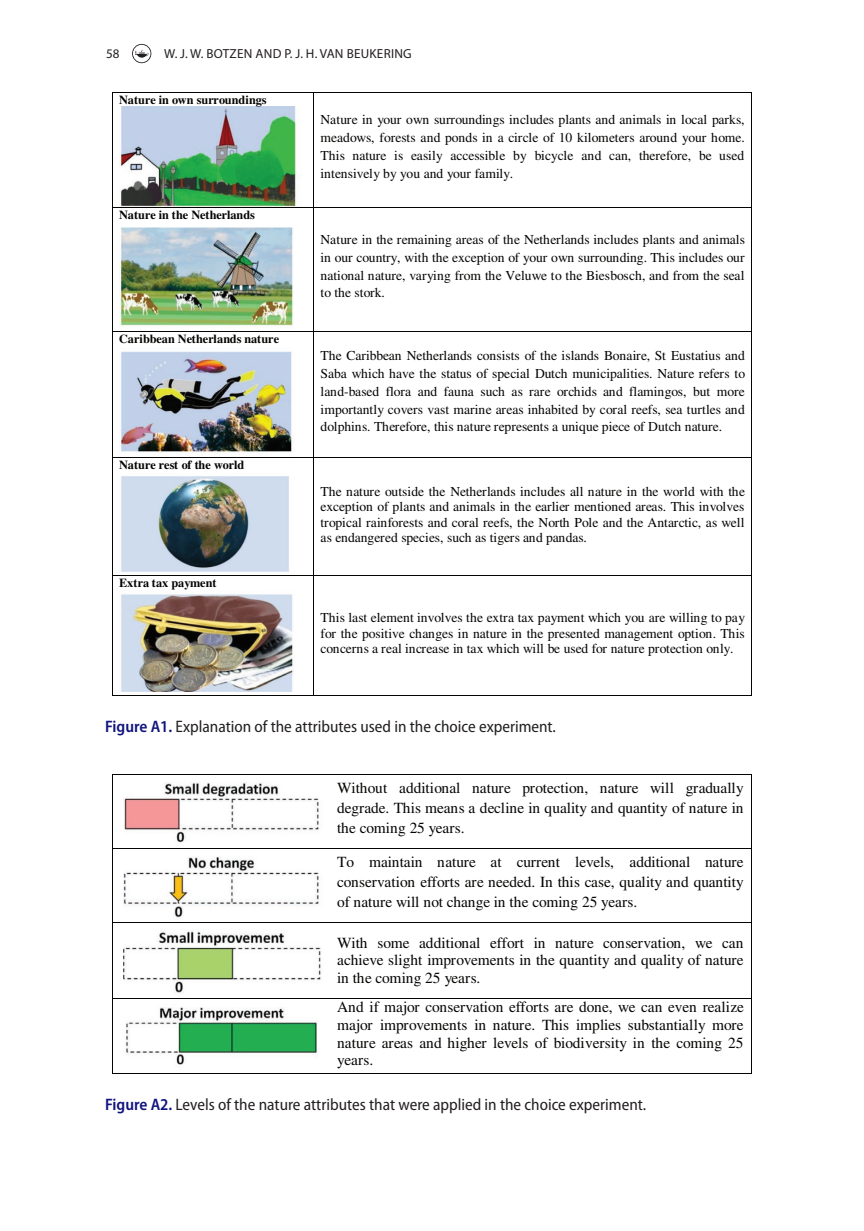
<style>
.page{position:relative;width:864px;height:1231px;background:#fff}
.page>*{position:absolute;margin:0;border:0;box-sizing:border-box;transform-origin:0 0}
.t1{font:semi-condensed 16.62px "Myriad Pro";color:#231f20}
.t2{font:15.4px/17.5px "Times";color:#040503;text-align:justify}
.t3{font:13.65px/17.7px "Times";color:#040503;text-align:justify}
.t4{font:13.12px "Myriad Pro";letter-spacing:.02em;color:#231f20}
.t5{font:700 12.25px "Times";color:#040503}
.s1{font-weight:600;color:#10147e}
</style>
<div class="page">
<img style="left:119px;top:106px;width:178px;height:585px">
<hr style="left:112px;top:92px;width:201px;height:1px;background:#040503">
<hr style="left:313px;top:92px;width:438px;height:1px;background:#040503">
<hr style="left:112px;top:93px;width:1px;height:114px;background:#040503">
<hr style="left:313px;top:93px;width:1px;height:114px;background:#040503">
<hr style="left:751px;top:93px;width:1px;height:114px;background:#040503">
<hr style="left:112px;top:207px;width:201px;height:1px;background:#040503">
<hr style="left:313px;top:207px;width:438px;height:1px;background:#040503">
<hr style="left:112px;top:208px;width:1px;height:123px;background:#040503">
<hr style="left:313px;top:208px;width:1px;height:123px;background:#040503">
<hr style="left:751px;top:208px;width:1px;height:123px;background:#040503">
<hr style="left:112px;top:331px;width:201px;height:1px;background:#040503">
<hr style="left:313px;top:331px;width:438px;height:1px;background:#040503">
<hr style="left:112px;top:332px;width:1px;height:125px;background:#040503">
<hr style="left:313px;top:332px;width:1px;height:125px;background:#040503">
<hr style="left:751px;top:332px;width:1px;height:125px;background:#040503">
<hr style="left:112px;top:457px;width:201px;height:1px;background:#040503">
<hr style="left:313px;top:457px;width:438px;height:1px;background:#040503">
<hr style="left:112px;top:458px;width:1px;height:117px;background:#040503">
<hr style="left:313px;top:458px;width:1px;height:117px;background:#040503">
<hr style="left:751px;top:458px;width:1px;height:117px;background:#040503">
<hr style="left:112px;top:575px;width:201px;height:1px;background:#040503">
<hr style="left:313px;top:575px;width:438px;height:1px;background:#040503">
<hr style="left:112px;top:576px;width:1px;height:119px;background:#040503">
<hr style="left:112px;top:695px;width:201px;height:1px;background:#040503">
<hr style="left:313px;top:576px;width:1px;height:119px;background:#040503">
<hr style="left:313px;top:695px;width:438px;height:1px;background:#040503">
<hr style="left:751px;top:576px;width:1px;height:119px;background:#040503">
<img style="left:123px;top:782px;width:624px;height:283px">
<hr style="left:112px;top:774px;width:217px;height:1px;background:#040503">
<hr style="left:329px;top:774px;width:422px;height:1px;background:#040503">
<hr style="left:112px;top:774px;width:1px;height:73px;background:#040503">
<hr style="left:751px;top:774px;width:1px;height:73px;background:#040503">
<hr style="left:112px;top:847px;width:217px;height:1px;background:#040503">
<hr style="left:329px;top:847px;width:422px;height:1px;background:#040503">
<hr style="left:112px;top:848px;width:1px;height:74px;background:#040503">
<hr style="left:751px;top:848px;width:1px;height:74px;background:#040503">
<hr style="left:112px;top:922px;width:217px;height:1px;background:#040503">
<hr style="left:329px;top:922px;width:422px;height:1px;background:#040503">
<hr style="left:112px;top:923px;width:1px;height:74px;background:#040503">
<hr style="left:751px;top:923px;width:1px;height:74px;background:#040503">
<hr style="left:112px;top:997px;width:217px;height:1px;background:#040503">
<hr style="left:329px;top:997px;width:422px;height:1px;background:#040503">
<hr style="left:112px;top:998px;width:1px;height:75px;background:#040503">
<hr style="left:112px;top:1073px;width:217px;height:1px;background:#040503">
<hr style="left:328px;top:1073px;width:423px;height:1px;background:#040503">
<hr style="left:751px;top:998px;width:1px;height:75px;background:#040503">
<svg style="left:132px;top:44px;width:19px;height:19px"></svg>
<p class="t4" style="left:106px;top:45px;width:15px">58</p>
<p class="t4" style="left:164px;top:45px;width:249px">W. J. W. BOTZEN AND P. J. H. VAN BEUKERING</p>
<p class="t5" style="left:119px;top:88px;width:149px">Nature in own surroundings</p>
<p class="t5" style="left:119px;top:203px;width:137px">Nature in the Netherlands</p>
<p class="t5" style="left:119px;top:327px;width:161px">Caribbean Netherlands nature</p>
<p class="t5" style="left:119px;top:453px;width:127px">Nature rest of the world</p>
<p class="t5" style="left:119px;top:571px;width:99px">Extra tax payment</p>
<p class="t3" style="left:320px;top:111px;width:425px">Nature in your own surroundings includes plants and animals in local parks, meadows, forests and ponds in a circle of 10 kilometers around your home.<br>This nature is easily accessible by bicycle and can, therefore, be used intensively by you and your family.</p>
<p class="t3" style="left:320px;top:230px;width:426px">Nature in the remaining areas of the Netherlands includes plants and animals in our country, with the exception of your own surrounding. This includes our national nature, varying from the Veluwe to the Biesbosch, and from the seal to the stork.</p>
<p class="t3" style="left:320px;top:347px;width:426px">The Caribbean Netherlands consists of the islands Bonaire, St Eustatius and Saba which have the status of special Dutch municipalities. Nature refers to land-based flora and fauna such as rare orchids and flamingos, but more importantly covers vast marine areas inhabited by coral reefs, sea turtles and dolphins. Therefore, this nature represents a unique piece of Dutch nature.</p>
<p class="t3" style="left:320px;top:483px;width:426px;line-height:15.6px">The nature outside the Netherlands includes all nature in the world with the exception of plants and animals in the earlier mentioned areas. This involves tropical rainforests and coral reefs, the North Pole and the Antarctic, as well as endangered species, such as tigers and pandas.</p>
<p class="t3" style="left:320px;top:610px;width:426px;line-height:15.6px">This last element involves the extra tax payment which you are willing to pay for the positive changes in nature in the presented management option. This concerns a real increase in tax which will be used for nature protection only.</p>
<p class="t1" style="left:105px;top:717px;width:452px"><span class="s1">Figure A1.</span> Explanation of the attributes used in the choice experiment.</p>
<p class="t2" style="left:337px;top:777px;width:408px;line-height:19.9px">Without additional nature protection, nature will gradually degrade. This means a decline in quality and quantity of nature in the coming 25 years.</p>
<p class="t2" style="left:337px;top:851px;width:408px;line-height:20.1px">To maintain nature at current levels, additional nature conservation efforts are needed. In this case, quality and quantity of nature will not change in the coming 25 years.</p>
<p class="t2" style="left:337px;top:933px;width:408px">With some additional effort in nature conservation, we can achieve slight improvements in the quantity and quality of nature in the coming 25 years.</p>
<p class="t2" style="left:337px;top:998px;width:408px">And if major conservation efforts are done, we can even realize major improvements in nature. This implies substantially more nature areas and higher levels of biodiversity in the coming 25 years.</p>
<p class="t1" style="left:105px;top:1095px;width:542px"><span class="s1">Figure A2.</span> Levels of the nature attributes that were applied in the choice experiment.</p>
</div>
